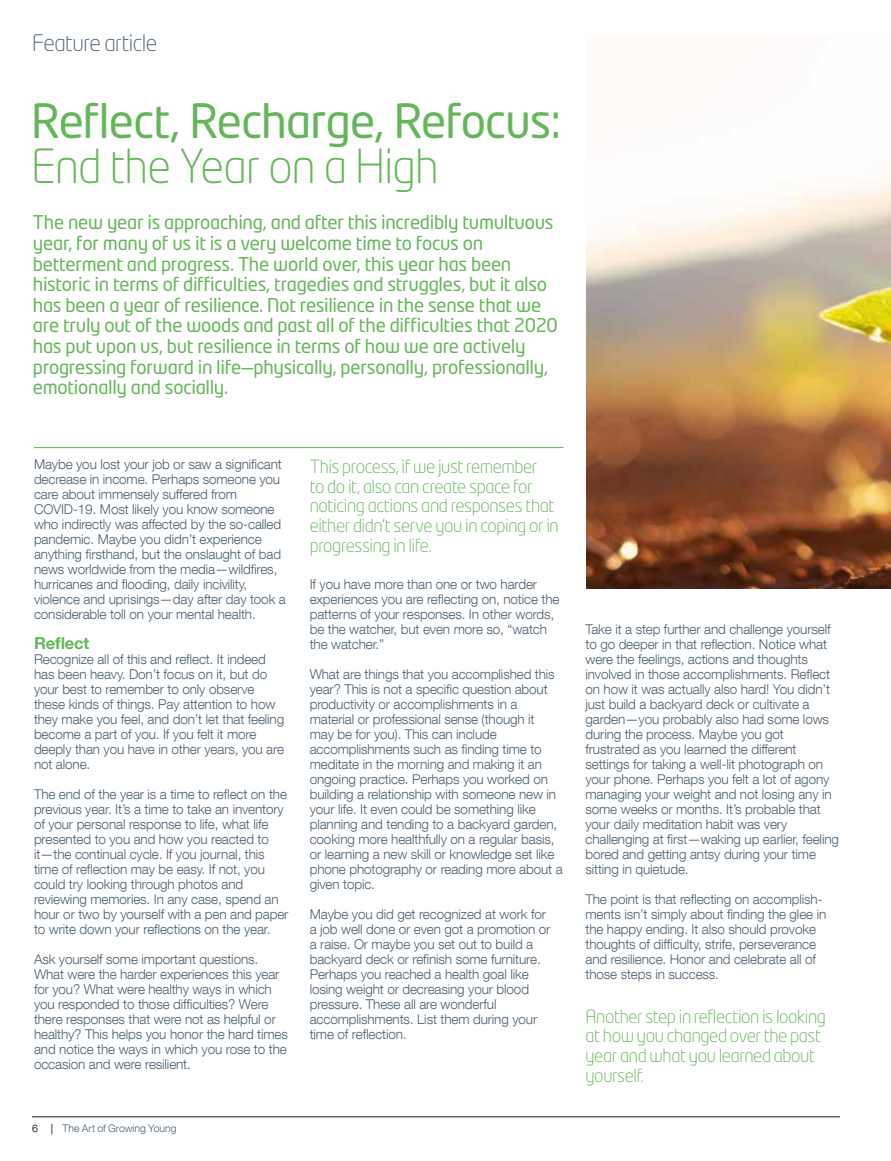
<style>
.page{position:relative;width:891px;height:1161px;background:#fff}
.page>*{position:absolute;margin:0;border:0;box-sizing:border-box;transform-origin:0 0}
.t1{font:46.5px "Neo Tech Pro";letter-spacing:-.025em;color:#65b65a}
.t2{font:300 46.5px "Neo Tech Pro";letter-spacing:-.02em;color:#65b65a}
.t3{font:300 22.5px "Neo Tech Pro";letter-spacing:-.02em;color:#4d6172}
.t4{font:18.75px/20.7px "Neo Tech Pro";letter-spacing:-.015em;color:#65b65a}
.t5{font:300 18px/19.8px "Neo Tech Pro";letter-spacing:-.02em;color:#65b65a}
.t6{font:700 16.5px "Helvetica Neue LT Com";letter-spacing:-.01em;color:#65b65a}
.t7{font:300 13.5px/15px "Helvetica Neue LT Com";letter-spacing:-.01em;color:#4d6172}
.t8{font:300 10.5px "Helvetica Neue LT Com";color:#4d6172}
.s1{color:#000}
.s2{font-weight:700}
</style>
<div class="page">
<img style="left:586px;top:177px;width:305px;height:412px">
<hr style="left:34px;top:447px;width:529px;height:1px;background:#65b65a">
<hr style="left:32px;top:1116px;width:808px;height:1px;background:#4d6172">
<h2 class="t3" style="left:32px;top:30px;width:127px">Feature article</h2>
<h1 class="t1" style="left:31px;top:93px;width:531px">Reflect, Recharge, Refocus:</h1>
<h1 class="t2" style="left:31px;top:139px;width:409px">End the Year on a High</h1>
<p class="t4" style="left:33px;top:212px;width:526px">The new year is approaching, and after this incredibly tumultuous year, for many of us it is a very welcome time to focus on betterment and progress. The world over, this year has been historic in terms of difficulties, tragedies and struggles, but it also has been a year of resilience. Not resilience in the sense that we are truly out of the woods and past all of the difficulties that 2020 has put upon us, but resilience in terms of how we are actively progressing forward in life—physically, personally, professionally, emotionally and socially.</p>
<p class="t7" style="left:34px;top:456px;width:253px">Maybe you lost your job or saw a significant decrease in income. Perhaps someone you care about immensely suffered from COVID-19. Most likely you know someone who indirectly was affected by the so-called pandemic. Maybe you didn’t experience anything firsthand, but the onslaught of bad news worldwide from the media—wildfires, hurricanes and flooding, daily incivility, violence and uprisings—day after day took a considerable toll on your mental health.</p>
<p class="t6" style="left:34px;top:633px;width:57px">Reflect</p>
<p class="t7" style="left:34px;top:651px;width:252px">Recognize all of this and reflect. It indeed has been heavy. Don’t focus on it, but do your best to remember to only observe these kinds of things. Pay attention to how they make you feel, and don’t let that feeling become a part of you. If you felt it more deeply than you have in other years, you are not alone.</p>
<p class="t7" style="left:34px;top:786px;width:256px">The end of the year is a time to reflect on the previous year. It’s a time to take an inventory of your personal response to life, what life presented to you and how you reacted to it—the continual cycle. If you journal, this time of reflection may be easy. If not, you could try looking through photos and reviewing memories. In any case, spend an hour or two by yourself with a pen and paper to write down your reflections on the year.</p>
<p class="t7" style="left:34px;top:951px;width:255px">Ask yourself some important questions.<br>What were the harder experiences this year for you? What were healthy ways in which you responded to those difficulties? Were there responses that were not as helpful or healthy? This helps you honor the hard times and notice the ways in which you rose to the occasion and were resilient.</p>
<h3 class="t5" style="left:310px;top:456px;width:251px">This process, if we just remember<br>to do it, also can create space for noticing actions and responses that either didn’t serve you in coping or in progressing in life.</h3>
<p class="t7" style="left:310px;top:576px;width:251px">If you have more than one or two harder experiences you are reflecting on, notice the patterns of your responses. In other words, be the watcher, but even more so, “watch the watcher.”</p>
<p class="t7" style="left:310px;top:666px;width:254px">What are things that you accomplished this year? This is not a specific question about productivity or accomplishments in a material or professional sense (though it<br>may be for you). This can include accomplishments such as finding time to meditate in the morning and making it an ongoing practice. Perhaps you worked on building a relationship with someone new in your life. It even could be something like planning and tending to a backyard garden, cooking more healthfully on a regular basis, or learning a new skill or knowledge set like phone photography or reading more about a given topic.</p>
<p class="t7" style="left:310px;top:906px;width:242px">Maybe you did get recognized at work for a job well done or even got a promotion or a raise. Or maybe you set out to build a backyard deck or refinish some furniture.<br>Perhaps you reached a health goal like losing weight or decreasing your blood pressure. These all are wonderful accomplishments. List them during your time of reflection.</p>
<p class="t8" style="left:32px;top:1122px;width:146px"><span class="s1">6</span> <span class="s2">|</span> The Art of Growing Young</p>
<p class="t7" style="left:585px;top:621px;width:255px">Take it a step further and challenge yourself to go deeper in that reflection. Notice what were the feelings, actions and thoughts involved in those accomplishments. Reflect on how it was actually also hard! You didn’t just build a backyard deck or cultivate a garden—you probably also had some lows during the process. Maybe you got frustrated as you learned the different settings for taking a well-lit photograph on your phone. Perhaps you felt a lot of agony managing your weight and not losing any in some weeks or months. It’s probable that your daily meditation habit was very challenging at first—waking up earlier, feeling bored and getting antsy during your time sitting in quietude.</p>
<p class="t7" style="left:585px;top:891px;width:242px">The point is that reflecting on accomplish&shy;ments isn’t simply about finding the glee in the happy ending. It also should provoke thoughts of difficulty, strife, perseverance and resilience. Honor and celebrate all of those steps in success.</p>
<h3 class="t5" style="left:585px;top:1006px;width:242px">Another step in reflection is looking at how you changed over the past year and what you learned about yourself.</h3>
</div>
